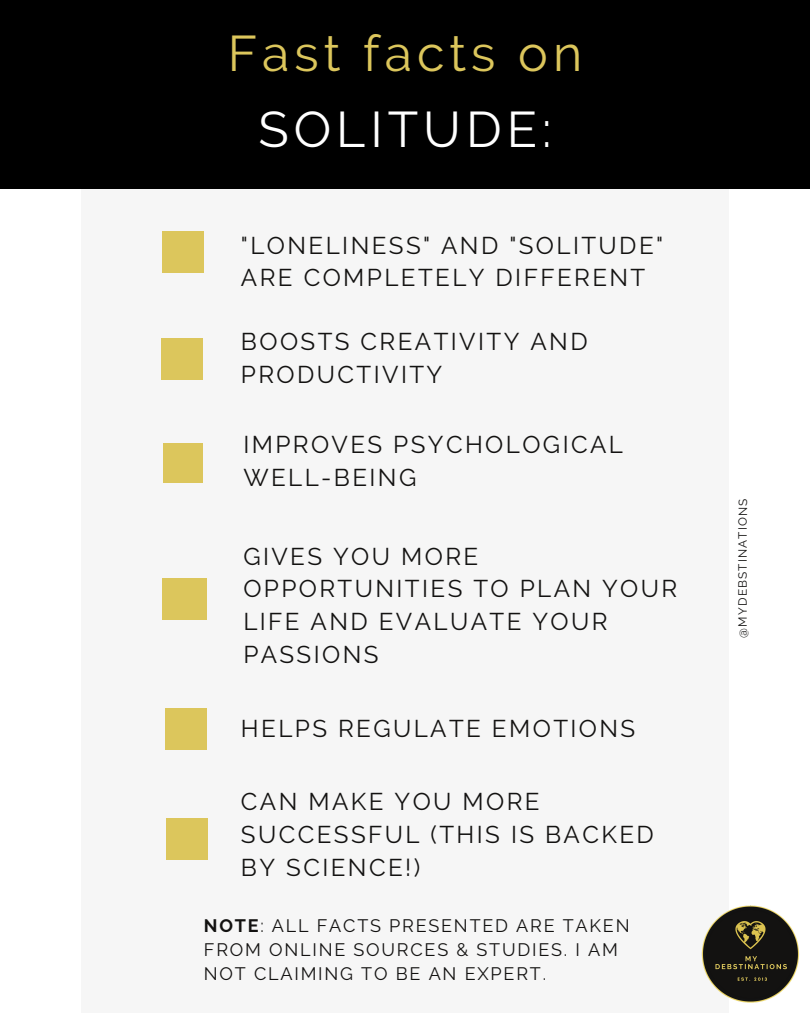
<style>
.page{position:relative;width:810px;height:1013px;background:#fff}
.page>*{position:absolute;margin:0;border:0;box-sizing:border-box;transform-origin:0 0}
.t1{font:50px "Raleway";letter-spacing:.1em;color:#dcc65c}
.t2{font:50px "Raleway";letter-spacing:.1em;color:#fff}
.t3{font:24.2px/32.7px "Raleway";letter-spacing:.1em;color:#131211}
.t4{font:18px/24.3px "Raleway";letter-spacing:.1em;color:#131211}
.t5{font:11.8px "Raleway";letter-spacing:.095em;color:#131211}
.s1{font-weight:700}
</style>
<div class="page">
<div style="left:81px;top:99px;width:648px;height:913px;background:#f6f6f6"></div>
<div style="left:0;top:0;width:810px;height:189px;background:#000"></div>
<div style="left:162px;top:232px;width:41px;height:41px;background:#dcc65c"></div>
<div style="left:162px;top:578px;width:44px;height:41px;background:#dcc65c"></div>
<img style="left:701px;top:905px;width:98px;height:98px">
<div style="left:165px;top:708px;width:41px;height:41px;background:#dcc65c"></div>
<div style="left:163px;top:443px;width:39px;height:40px;background:#dcc65c"></div>
<div style="left:161px;top:338px;width:41px;height:41px;background:#dcc65c"></div>
<div style="left:166px;top:818px;width:41px;height:41px;background:#dcc65c"></div>
<h1 class="t1" style="left:228px;top:24px;width:356px">Fast facts on</h1>
<h1 class="t2" style="left:258px;top:100px;width:295px">SOLITUDE:</h1>
<p class="t3" style="left:241px;top:229px;width:424px">"LONELINESS" AND "SOLITUDE"<br>ARE COMPLETELY DIFFERENT</p>
<p class="t3" style="left:241px;top:325px;width:348px">BOOSTS CREATIVITY AND<br>PRODUCTIVITY</p>
<p class="t3" style="left:243px;top:428px;width:381px">IMPROVES PSYCHOLOGICAL<br>WELL-BEING</p>
<p class="t3" style="left:243px;top:540px;width:436px">GIVES YOU MORE<br>OPPORTUNITIES TO PLAN YOUR<br>LIFE AND EVALUATE YOUR<br>PASSIONS</p>
<p class="t3" style="left:241px;top:711px;width:396px">HELPS REGULATE EMOTIONS</p>
<p class="t3" style="left:241px;top:785px;width:414px">CAN MAKE YOU MORE<br>SUCCESSFUL (THIS IS BACKED<br>BY SCIENCE!)</p>
<p class="t4" style="left:204px;top:913px;width:427px"><span class="s1">NOTE</span>: ALL FACTS PRESENTED ARE TAKEN<br>FROM ONLINE SOURCES &amp; STUDIES. I AM<br>NOT CLAIMING TO BE AN EXPERT.</p>
<p class="t5" style="left:736px;top:637px;width:140px;rotate:-90deg">@MYDEBSTINATIONS</p>
</div>
